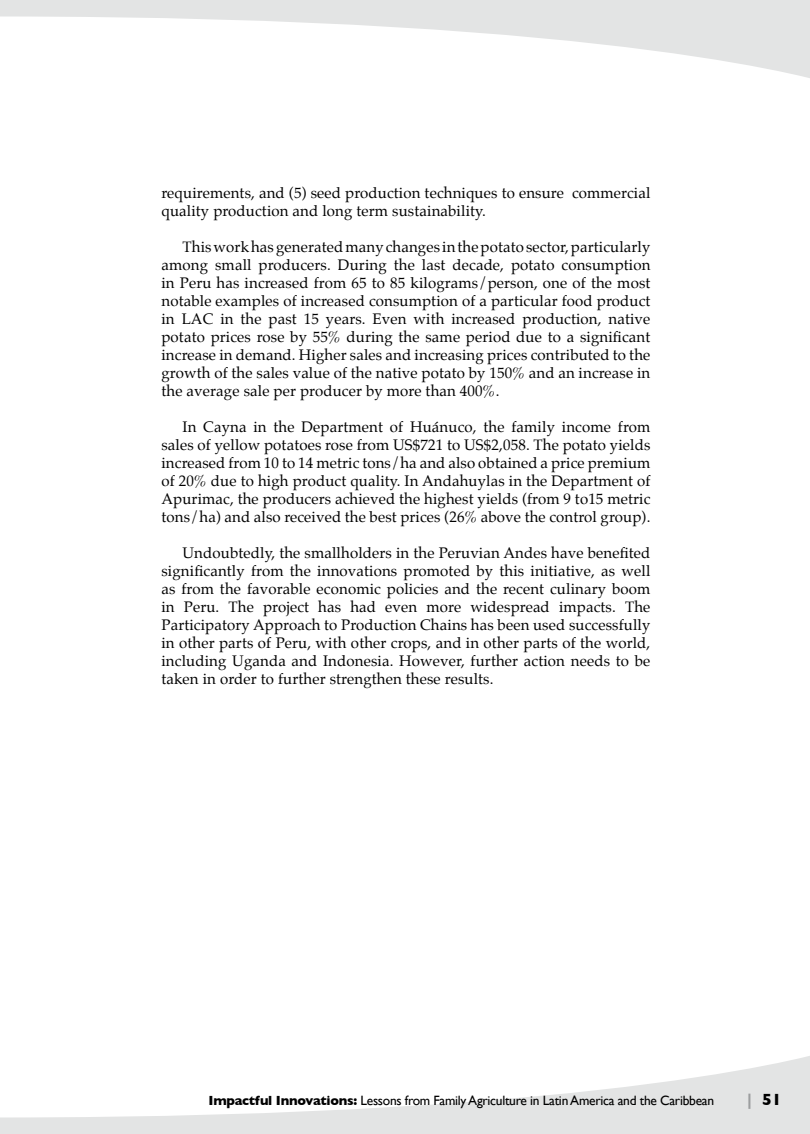
<style>
.page{position:relative;width:810px;height:1134px;background:#fff}
.page>*{position:absolute;margin:0;border:0;box-sizing:border-box;transform-origin:0 0}
.t1{font:700 16.5px "Gill Sans";color:#000}
.t2{font:15px/18px "Palatino";letter-spacing:.01em;color:#000;text-align:justify}
.t3{font:13.5px "Gill Sans";letter-spacing:-.02em;color:#000}
.s1{font-weight:700}
.s2{color:#9c9e9f}
</style>
<div class="page">
<svg style="left:0;top:1056px;width:810px;height:78px"></svg>
<svg style="left:0;top:0;width:810px;height:78px"></svg>
<p class="t2" style="left:161px;top:185px;width:490px">requirements, and (5) seed production techniques to ensure commercial quality production and long term sustainability.</p>
<p class="t2" style="left:161px;top:239px;width:491px;text-indent:21px">This work has generated many changes in the potato sector, particularly among small producers. During the last decade, potato consumption in Peru has increased from 65 to 85 kilograms/person, one of the most notable examples of increased consumption of a particular food product in LAC in the past 15 years. Even with increased production, native potato prices rose by 55% during the same period due to a significant increase in demand. Higher sales and increasing prices contributed to the growth of the sales value of the native potato by 150% and an increase in the average sale per producer by more than 400%.</p>
<p class="t2" style="left:161px;top:419px;width:491px;text-indent:21px">In Cayna in the Department of Huánuco, the family income from sales of yellow potatoes rose from US$721 to US$2,058. The potato yields increased from 10 to 14 metric tons/ha and also obtained a price premium of 20% due to high product quality. In Andahuylas in the Department of Apurimac, the producers achieved the highest yields (from 9 to15 metric tons/ha) and also received the best prices (26% above the control group).</p>
<p class="t2" style="left:161px;top:545px;width:491px;text-indent:21px">Undoubtedly, the smallholders in the Peruvian Andes have benefited significantly from the innovations promoted by this initiative, as well as from the favorable economic policies and the recent culinary boom in Peru. The project has had even more widespread impacts. The Participatory Approach to Production Chains has been used successfully in other parts of Peru, with other crops, and in other parts of the world, including Uganda and Indonesia. However, further action needs to be taken in order to further strengthen these results.</p>
<p class="t3" style="left:209px;top:1092px;width:507px"><span class="s1">Impactful Innovations:</span> Lessons from Family Agriculture in Latin America and the Caribbean</p>
<p class="t1" style="left:747px;top:1089px;width:36px"><span class="s2">|</span> 51</p>
</div>
